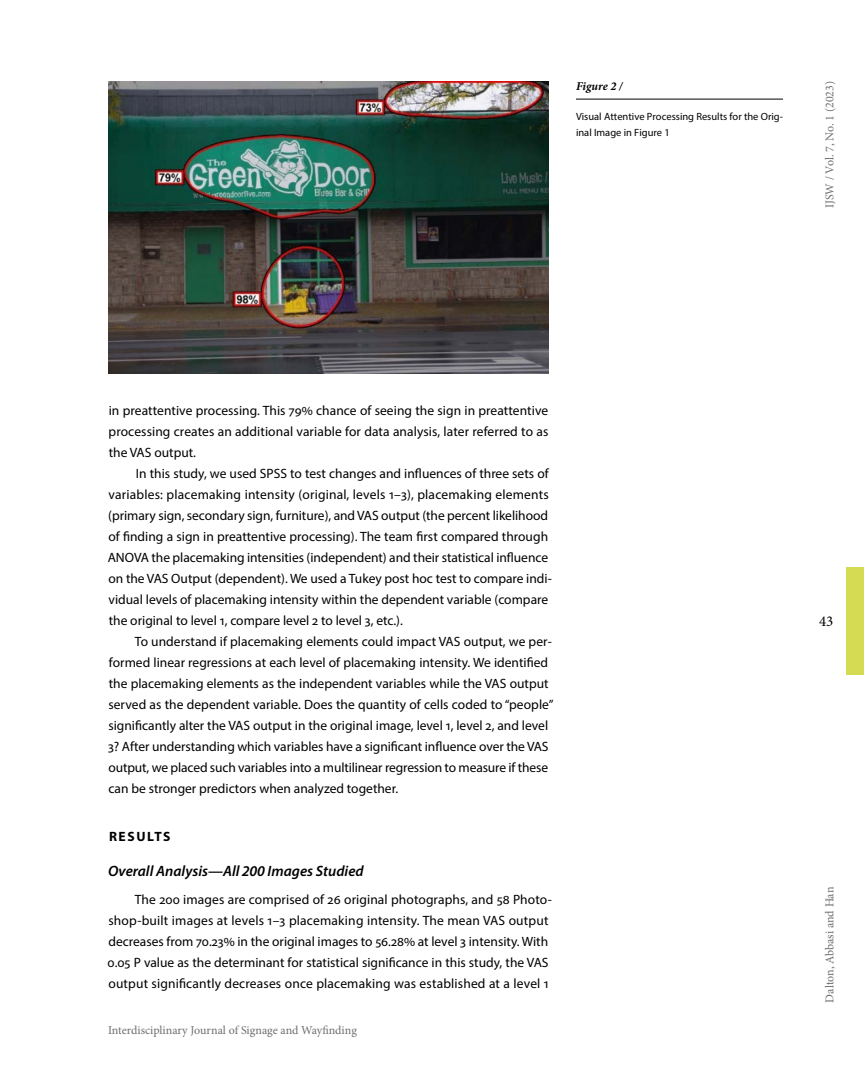
<style>
.page{position:relative;width:864px;height:1080px;background:#fff}
.page>*{position:absolute;margin:0;border:0;box-sizing:border-box;transform-origin:0 0}
.Heading_3{font:italic 600 15px "Myriad Pro";color:#000}
.t1{font:15px "Minion Pro";color:#000}
.Article_Body_Text{font:13.5px/21px "Myriad Pro";color:#000}
.Heading_2{font:700 13.5px "Myriad Pro";letter-spacing:.12em;color:#000}
.t2{font:12px "Minion Pro";letter-spacing:-.005em;color:#6d6e71}
.Figure_Label_Rule_Under{font:italic 700 12px "Minion Pro";color:#000}
.Figure_caption{font:10.5px/16.5px "Myriad Pro";color:#000}
</style>
<div class="page">
<img style="left:108px;top:81px;width:441px;height:292px">
<hr style="left:576px;top:99px;width:207px;height:1px;background:#000">
<div style="left:846px;top:567px;width:18px;height:108px;background:#d5db52"></div>
<p class="Figure_Label_Rule_Under" style="left:576px;top:77px;width:48px">Figure 2 /</p>
<p class="Figure_caption" style="left:576px;top:108px;width:209px">Visual Attentive Processing Results for the Orig&shy;inal Image in Figure 1</p>
<p class="t2" style="left:822px;top:208px;width:129px;rotate:-90deg">IJSW / Vol. 7, No. 1 (2023)</p>
<p class="Article_Body_Text" style="left:109px;top:400px;width:441px;text-align:justify">in preattentive processing. This 79% chance of seeing the sign in preattentive processing creates an additional variable for data analysis, later referred to as the VAS output.</p>
<p class="Article_Body_Text" style="left:108px;top:463px;width:446px;text-indent:28px">In this study, we used SPSS to test changes and influences of three sets of variables: placemaking intensity (original, levels 1–3), placemaking elements (primary sign, secondary sign, furniture), and VAS output (the percent likelihood of finding a sign in preattentive processing). The team first compared through ANOVA the placemaking intensities (independent) and their statistical influence on the VAS Output (dependent). We used a Tukey post hoc test to compare indi&shy;vidual levels of placemaking intensity within the dependent variable (compare the original to level 1, compare level 2 to level 3, etc.).</p>
<p class="Article_Body_Text" style="left:108px;top:631px;width:447px;text-indent:27px">To understand if placemaking elements could impact VAS output, we per&shy;formed linear regressions at each level of placemaking intensity. We identified the placemaking elements as the independent variables while the VAS output served as the dependent variable. Does the quantity of cells coded to “people” significantly alter the VAS output in the original image, level 1, level 2, and level 3? After understanding which variables have a significant influence over the VAS output, we placed such variables into a multilinear regression to measure if these can be stronger predictors when analyzed together.</p>
<p class="Heading_2" style="left:109px;top:828px;width:63px">RESULTS</p>
<p class="Heading_3" style="left:108px;top:861px;width:257px">Overall Analysis—All 200 Images Studied</p>
<p class="Article_Body_Text" style="left:108px;top:889px;width:446px;text-indent:27px">The 200 images are comprised of 26 original photographs, and 58 Photo&shy;shop-built images at levels 1–3 placemaking intensity. The mean VAS output decreases from 70.23% in the original images to 56.28% at level 3 intensity. With 0.05 P value as the determinant for statistical significance in this study, the VAS output significantly decreases once placemaking was established at a level 1</p>
<p class="t2" style="left:108px;top:1022px;width:250px">Interdisciplinary Journal of Signage and Wayfinding</p>
<p class="t1" style="left:819px;top:611px;width:16px">43</p>
<p class="t2" style="left:822px;top:1003px;width:117px;rotate:-90deg">Dalton, Abbasi and Han</p>
</div>
